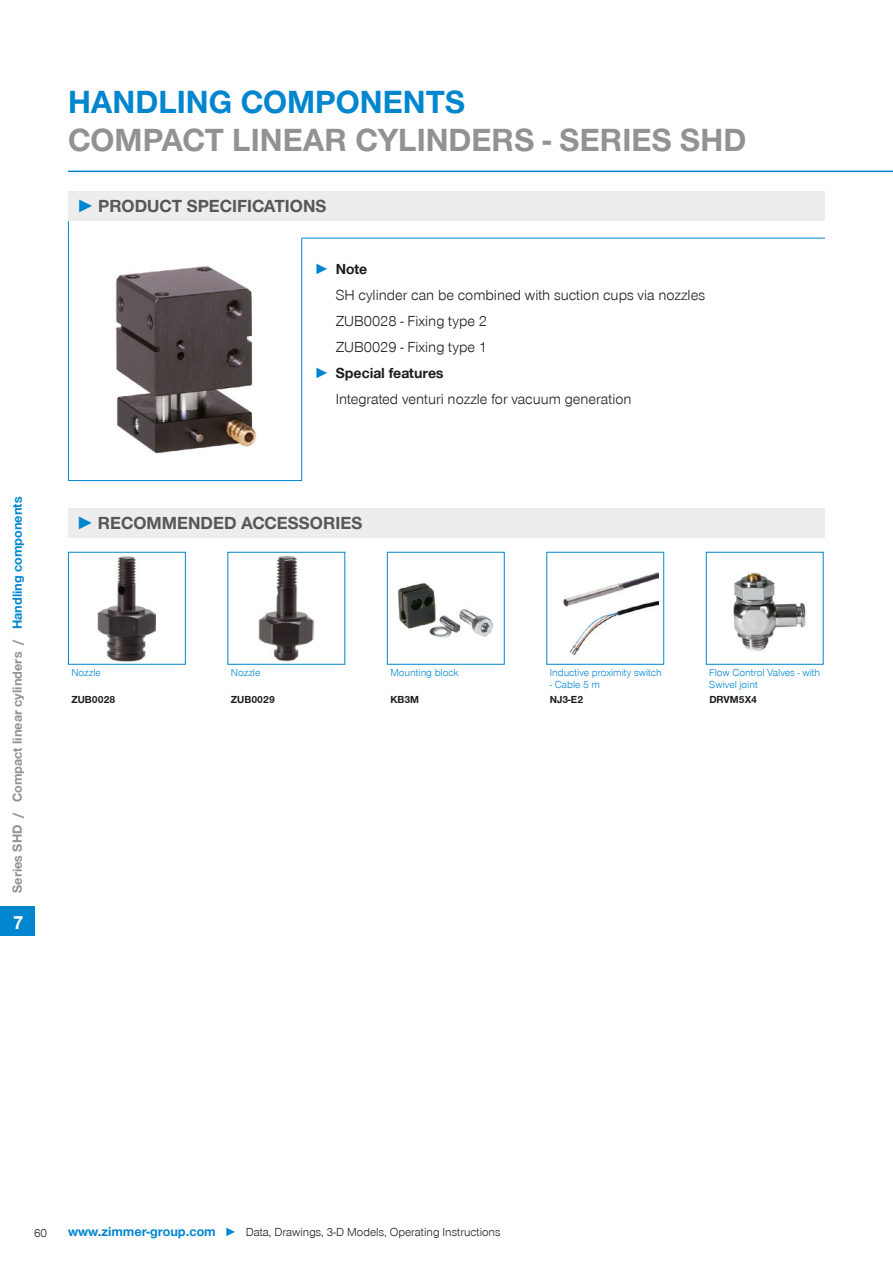
<style>
.page{position:relative;width:893px;height:1263px;background:#fff}
.page>*{position:absolute;margin:0;border:0;box-sizing:border-box;transform-origin:0 0}
.t1{font:700 33px "Zimmer Group Sans Global";color:#939292}
.t2{font:700 33px "Zimmer Group Sans Global";color:#0086ce}
.t3{font:700 19.5px "Zimmer Group Sans";color:#fff}
.t4{font:700 18px "Zimmer Group Sans Global";color:#575756}
.t5{font:300 15px "Zimmer Group Sans Global";color:#1d1d1b}
.t6{font:700 15px "Zimmer Group Sans Global";color:#1d1d1b}
.t7{font:700 13.5px "Zimmer Group Sans Global";color:#939292}
.t8{font:300 12px "Zimmer Group Sans Global";color:#1d1d1b}
.t9{font:300 10.5px/12px "Zimmer Group Sans Global";color:#0086ce}
.t10{font:700 10.5px "Zimmer Group Sans Global";color:#1d1d1b}
.s1{color:#0086ce}
.s2{font-family:"Zimmer Group Sans";color:#0086ce}
.s3{font-weight:700;font-size:13.5px;color:#0086ce}
</style>
<div class="page">
<div style="left:0;top:906px;width:34px;height:29px;background:#0086ce"></div>
<hr style="left:68px;top:171px;width:825px;height:1px;background:#0086ce">
<div style="left:68px;top:191px;width:757px;height:30px;background:#ededed"></div>
<hr style="left:68px;top:238px;width:1px;height:242px;background:#0086ce">
<hr style="left:301px;top:238px;width:1px;height:242px;background:#0086ce">
<hr style="left:68px;top:480px;width:234px;height:1px;background:#0086ce">
<hr style="left:301px;top:238px;width:524px;height:1px;background:#0086ce">
<svg style="left:68px;top:221px;width:1px;height:17px"></svg>
<img style="left:115px;top:266px;width:141px;height:188px">
<div style="left:68px;top:508px;width:757px;height:30px;background:#ededed"></div>
<svg style="left:68px;top:551px;width:118px;height:114px"></svg>
<svg style="left:227px;top:551px;width:119px;height:114px"></svg>
<svg style="left:387px;top:551px;width:118px;height:114px"></svg>
<svg style="left:546px;top:551px;width:118px;height:114px"></svg>
<svg style="left:705px;top:551px;width:119px;height:114px"></svg>
<p class="t7" style="left:9px;top:893px;width:398px;rotate:-90deg">Series SHD / Compact linear cylinders / <span class="s1">Handling components</span></p>
<h2 class="t3" style="left:13px;top:909px;width:12px">7</h2>
<h1 class="t2" style="left:68px;top:83px;width:399px">HANDLING COMPONENTS</h1>
<h1 class="t1" style="left:68px;top:120px;width:680px">COMPACT LINEAR CYLINDERS - SERIES SHD</h1>
<p class="t4" style="left:77px;top:195px;width:251px"><span class="s2">►</span> PRODUCT SPECIFICATIONS</p>
<p class="t6" style="left:314px;top:260px;width:54px"><span class="s2">►</span> Note</p>
<p class="t5" style="left:336px;top:286px;width:371px">SH cylinder can be combined with suction cups via nozzles</p>
<p class="t5" style="left:336px;top:312px;width:153px">ZUB0028 - Fixing type 2</p>
<p class="t5" style="left:336px;top:338px;width:153px">ZUB0029 - Fixing type 1</p>
<p class="t6" style="left:314px;top:364px;width:131px"><span class="s2">►</span> Special features</p>
<p class="t5" style="left:336px;top:390px;width:297px">Integrated venturi nozzle for vacuum generation</p>
<p class="t4" style="left:77px;top:513px;width:287px"><span class="s2">►</span> RECOMMENDED ACCESSORIES</p>
<p class="t9" style="left:71px;top:666px;width:31px">Nozzle</p>
<p class="t9" style="left:231px;top:666px;width:31px">Nozzle</p>
<p class="t9" style="left:390px;top:666px;width:70px">Mounting block</p>
<p class="t9" style="left:550px;top:666px;width:113px">Inductive proximity switch</p>
<p class="t9" style="left:550px;top:678px;width:52px">- Cable 5 m</p>
<p class="t9" style="left:709px;top:666px;width:112px">Flow Control Valves - with<br>Swivel joint</p>
<p class="t10" style="left:71px;top:693px;width:46px">ZUB0028</p>
<p class="t10" style="left:231px;top:693px;width:46px">ZUB0029</p>
<p class="t10" style="left:390px;top:693px;width:30px">KB3M</p>
<p class="t10" style="left:550px;top:693px;width:35px">NJ3-E2</p>
<p class="t10" style="left:709px;top:693px;width:49px">DRVM5X4</p>
<p class="t8" style="left:34px;top:1226px;width:15px">60</p>
<p class="t8" style="left:68px;top:1225px;width:434px"><span class="s3">www.zimmer-group.com</span> <span class="s1">►</span> Data, Drawings, 3-D Models, Operating Instructions</p>
</div>
